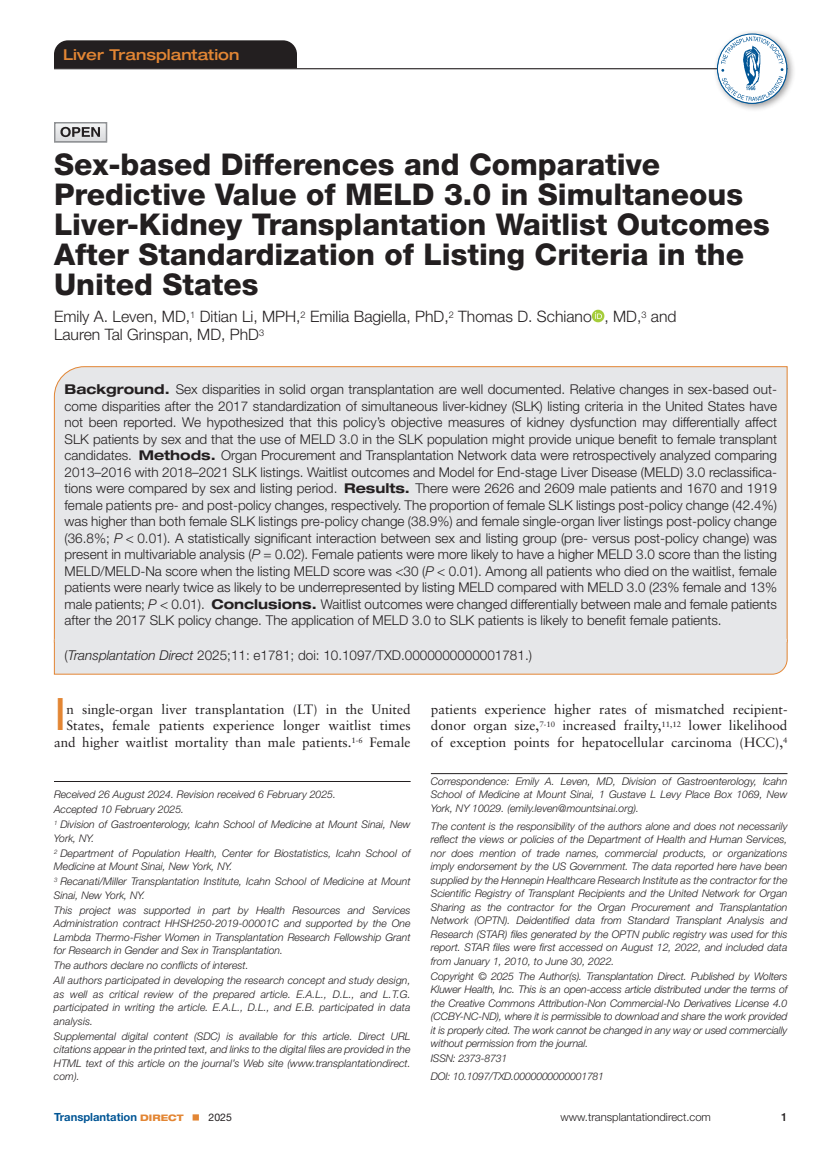
<style>
.page{position:relative;width:837px;height:1161px;background:#fff}
.page>*{position:absolute;margin:0;border:0;box-sizing:border-box;transform-origin:0 0}
.t1{font:expanded 44.7px "Helvetica Neue LT Std";color:#e38634}
.t2{font:800 30px/30px "Helvetica Neue LT Std";color:#231f20}
.t3{font:300 15.75px/18px "Helvetica Neue LT Std";color:#231f20}
.t4{font:500 expanded 15px "Helvetica Neue LT Std";color:#e38634}
.t5{font:300 13.5px/16.5px "Helvetica Neue LT Std";color:#231f20;text-align:justify}
.t6{font:13.5px/16.5px "Sabon LT Std";color:#231f20;text-align:right}
.t7{font:300 11.25px "Helvetica Neue LT Std";color:#231f20}
.t8{font:700 11.25px "Helvetica Neue LT Std";color:#005595}
.t9{font:500 11.25px "Helvetica Neue LT Std";color:#231f20}
.t10{font:italic 300 10.5px/13.5px "Helvetica Neue LT Std";color:#231f20;text-align:justify}
.t11{font:italic 300 10.5px/18px "Helvetica Neue LT Std";letter-spacing:-.02em;color:#231f20}
.t12{font:10.5px "Helvetica Neue LT Std";color:#231f20}
.s1{font-weight:700;font-stretch:expanded}
.s2{font-style:italic}
.s3{font-weight:800;font-stretch:expanded;font-size:9px;color:#e38634}
</style>
<div class="page">
<div style="left:193px;top:1114px;width:6px;height:7px;background:#e38634"></div>
<img style="left:57px;top:125px;width:47px;height:15px">
<div style="left:54px;top:122px;width:53px;height:21px;border:2px solid #909295"></div>
<svg style="left:60px;top:127px;width:40px;height:10px"></svg>
<hr style="left:54px;top:68px;width:734px;height:1px;background:#231f20">
<hr style="left:54px;top:781px;width:357px;height:1px;background:#231f20">
<hr style="left:431px;top:773px;width:357px;height:1px;background:#231f20">
<div style="left:54px;top:40px;width:243px;height:28px;background:#231f20"></div>
<div style="left:54px;top:366px;width:734px;height:273px;background:#e6e7e9"></div>
<div style="left:54px;top:639px;width:734px;height:36px;background:#e6e7e9"></div>
<hr style="left:55px;top:639px;width:732px;height:3px;background:#e6e7e9">
<div style="left:592px;top:310px;width:12px;height:12px;background:#a5cd3a;border-radius:50%"></div>
<svg style="left:595px;top:312px;width:7px;height:7px"></svg>
<div style="left:713px;top:29px;width:83px;height:84px;background:#231f20;opacity:.45"></div>
<svg style="left:717px;top:34px;width:70px;height:69px"></svg>
<svg style="left:721px;top:37px;width:62px;height:64px"></svg>
<div style="left:717px;top:33px;width:70px;height:71px;border:1px solid #005595;border-radius:50%"></div>
<h3 class="t4" style="left:63px;top:45px;width:178px">Liver Transplantation</h3>
<h2 class="t2" style="left:54px;top:150px;width:717px">Sex-based Differences and Comparative Predictive Value of MELD 3.0 in Simultaneous Liver-Kidney Transplantation Waitlist Outcomes After Standardization of Listing Criteria in the United States</h2>
<h3 class="t3" style="left:54px;top:307px;width:624px">Emily A. Leven, MD,<sup>1</sup> Ditian Li, MPH,<sup>2</sup> Emilia Bagiella, PhD,<sup>2</sup> Thomas D. Schiano , MD,<sup>3</sup> and<br>Lauren Tal Grinspan, MD, PhD<sup>3</sup></h3>
<p class="t5" style="left:64px;top:381px;width:714px"><span class="s1">Background.</span> Sex disparities in solid organ transplantation are well documented. Relative changes in sex-based out&shy;come disparities after the 2017 standardization of simultaneous liver-kidney (SLK) listing criteria in the United States have not been reported. We hypothesized that this policy’s objective measures of kidney dysfunction may differentially affect SLK patients by sex and that the use of MELD 3.0 in the SLK population might provide unique benefit to female transplant candidates. <span class="s1">Methods.</span> Organ Procurement and Transplantation Network data were retrospectively analyzed comparing 2013–2016 with 2018–2021 SLK listings. Waitlist outcomes and Model for End-stage Liver Disease (MELD) 3.0 reclassifica&shy;tions were compared by sex and listing period. <span class="s1">Results.</span> There were 2626 and 2609 male patients and 1670 and 1919 female patients pre- and post-policy changes, respectively. The proportion of female SLK listings post-policy change (42.4%) was higher than both female SLK listings pre-policy change (38.9%) and female single-organ liver listings post-policy change (36.8%; <span class="s2">P</span> &lt; 0.01). A statistically significant interaction between sex and listing group (pre- versus post-policy change) was present in multivariable analysis (<span class="s2">P</span> = 0.02). Female patients were more likely to have a higher MELD 3.0 score than the listing MELD/MELD-Na score when the listing MELD score was &lt;30 (<span class="s2">P</span> &lt; 0.01). Among all patients who died on the waitlist, female patients were nearly twice as likely to be underrepresented by listing MELD compared with MELD 3.0 (23% female and 13% male patients; <span class="s2">P</span> &lt; 0.01). <span class="s1">Conclusions.</span> Waitlist outcomes were changed differentially between male and female patients after the 2017 SLK policy change. The application of MELD 3.0 to SLK patients is likely to benefit female patients.</p>
<p class="t5" style="left:64px;top:646px;width:469px">(<span class="s2">Transplantation Direct</span> 2025;11: e1781; doi: 10.1097/TXD.0000000000001781.)</p>
<h1 class="t1" style="left:54px;top:687px;width:14px">I</h1>
<p class="t6" style="left:54px;top:701px;width:358px">n single-organ liver transplantation (LT) in the United<br>States, female patients experience longer waitlist times and higher waitlist mortality than male patients.<sup>1-6</sup> Female</p>
<p class="t6" style="left:431px;top:701px;width:358px;text-align:justify">patients experience higher rates of mismatched recipient&shy;donor organ size,<sup>7-10</sup> increased frailty,<sup>11,12</sup> lower likelihood of exception points for hepatocellular carcinoma (HCC),<sup>4</sup></p>
<p class="t10" style="left:54px;top:787px;width:358px;line-height:15px;text-align:left">Received 26 August 2024. Revision received 6 February 2025.<br>Accepted 10 February 2025.<br><sup>1</sup> Division of Gastroenterology, Icahn School of Medicine at Mount Sinai, New</p>
<p class="t10" style="left:54px;top:830px;width:358px;line-height:15px">York, NY.<br><sup>2</sup> Department of Population Health, Center for Biostatistics, Icahn School of</p>
<p class="t10" style="left:54px;top:859px;width:358px;line-height:15px">Medicine at Mount Sinai, New York, NY.<br><sup>3</sup> Recanati/Miller Transplantation Institute, Icahn School of Medicine at Mount</p>
<p class="t10" style="left:54px;top:887px;width:358px;line-height:15px">Sinai, New York, NY.<br>This project was supported in part by Health Resources and Services</p>
<p class="t10" style="left:54px;top:916px;width:358px">Administration contract HHSH250-2019-00001C and supported by the One Lambda Thermo-Fisher Women in Transplantation Research Fellowship Grant for Research in Gender and Sex in Transplantation.</p>
<p class="t10" style="left:54px;top:958px;width:358px;line-height:15px">The authors declare no conflicts of interest.<br>All authors participated in developing the research concept and study design,</p>
<p class="t10" style="left:54px;top:987px;width:358px">as well as critical review of the prepared article. E.A.L., D.L., and L.T.G. participated in writing the article. E.A.L., D.L., and E.B. participated in data analysis.</p>
<p class="t10" style="left:54px;top:1029px;width:358px">Supplemental digital content (SDC) is available for this article. Direct URL citations appear in the printed text, and links to the digital files are provided in the HTML text of this article on the journal’s Web site (www.transplantationdirect. com).</p>
<p class="t10" style="left:431px;top:774px;width:358px">Correspondence: Emily A. Leven, MD, Division of Gastroenterology, Icahn School of Medicine at Mount Sinai, 1 Gustave L Levy Place Box 1069, New York, NY 10029. (emily.leven@mountsinai.org).</p>
<p class="t10" style="left:431px;top:819px;width:358px">The content is the responsibility of the authors alone and does not necessarily reflect the views or policies of the Department of Health and Human Services, nor does mention of trade names, commercial products, or organizations imply endorsement by the US Government. The data reported here have been supplied by the Hennepin Healthcare Research Institute as the contractor for the Scientific Registry of Transplant Recipients and the United Network for Organ Sharing as the contractor for the Organ Procurement and Transplantation Network (OPTN). Deidentified data from Standard Transplant Analysis and Research (STAR) files generated by the OPTN public registry was used for this report. STAR files were first accessed on August 12, 2022, and included data from January 1, 2010, to June 30, 2022.</p>
<p class="t10" style="left:431px;top:969px;width:358px">Copyright © 2025 The Author(s). Transplantation Direct. Published by Wolters Kluwer Health, Inc. This is an open-access article distributed under the terms of the Creative Commons Attribution-Non Commercial-No Derivatives License 4.0 (CCBY-NC-ND), where it is permissible to download and share the work provided it is properly cited. The work cannot be changed in any way or used commercially without permission from the journal.</p>
<p class="t11" style="left:431px;top:1049px;width:175px">ISSN: 2373-8731<br>DOI: 10.1097/TXD.0000000000001781</p>
<p class="t8" style="left:54px;top:1110px;width:131px">Transplantation <span class="s3">DIRECT</span></p>
<p class="t12" style="left:209px;top:1111px;width:25px">2025</p>
<p class="t7" style="left:561px;top:1110px;width:152px">www.transplantationdirect.com</p>
<p class="t9" style="left:781px;top:1110px;width:8px">1</p>
</div>
